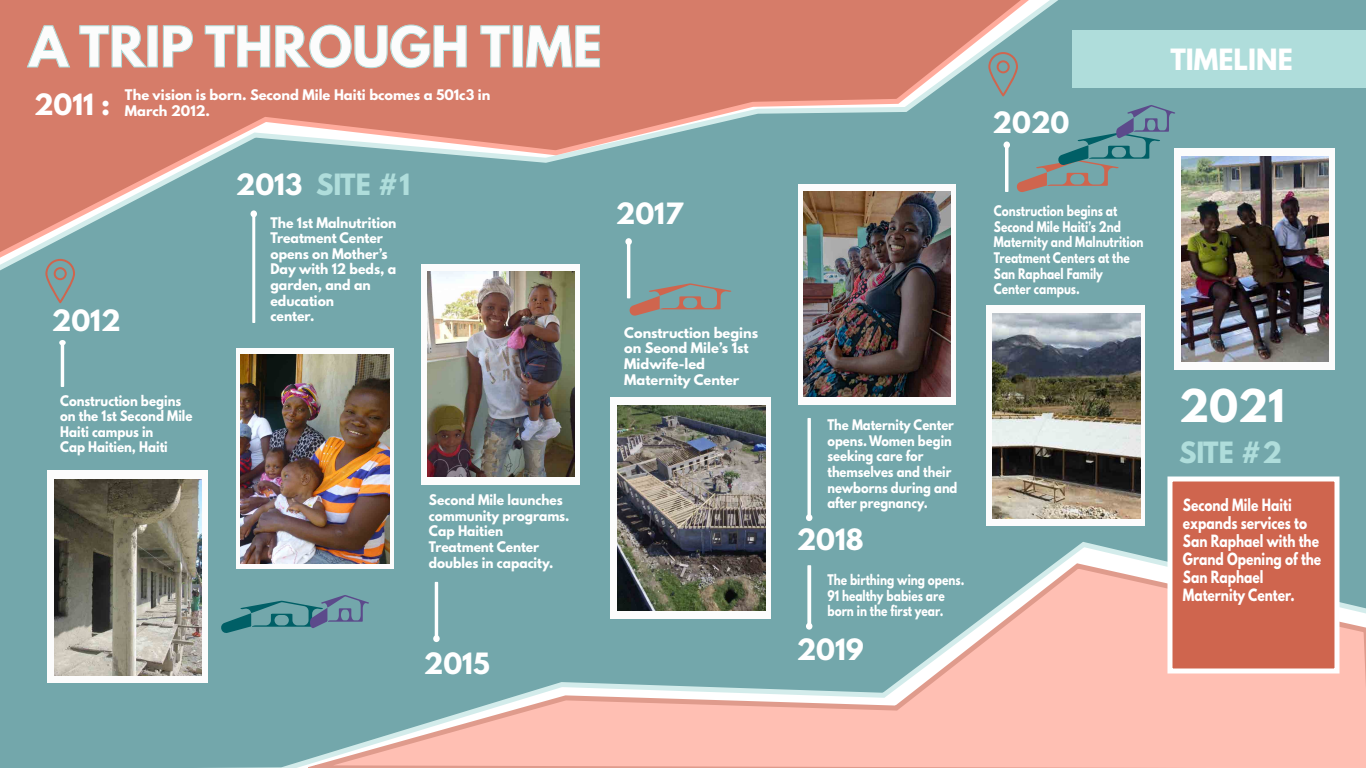
<style>
.page{position:relative;width:1366px;height:768px;background:#73a7ab}
.page>*{position:absolute;margin:0;border:0;box-sizing:border-box;transform-origin:0 0}
.t1{font:700 50px "League Spartan";color:#fcfcfc}
.t2{font:700 40px "League Spartan";color:#fff}
.t3{font:700 26px "League Spartan";color:#fff}
.t4{font:700 26px "League Spartan";color:#afdddb}
.t5{font:700 15px/18px "League Spartan";color:#fff;scale:.82 1}
.t6{font:700 13px/15.6px "League Spartan";color:#fff;scale:.82 1}
.t7{font:700 13px/15.6px "League Spartan";color:#fff}
.t8{font:700 13px/15.6px "League Spartan";color:#fff;scale:.89 1}
.t9{font:700 13px/15.6px "League Spartan";color:#fff;scale:.96 1}
.t10{font:700 13px/15.6px "League Spartan";color:#fff;scale:.94 1}
.t11{font:700 13px/15.6px "League Spartan";color:#fff;scale:.9 1}
</style>
<div class="page">
<svg style="left:309px;top:563px;width:1057px;height:205px;background:#c0b7b2"></svg>
<svg style="left:0;top:0;width:1037px;height:262px;background:#ab968f"></svg>
<div style="left:1072px;top:30px;width:294px;height:58px;background:#afdddb"></div>
<svg style="left:26px;top:24px;width:45px;height:44px;background:#d28573"></svg>
<svg style="left:79px;top:25px;width:68px;height:43px;background:#d18776"></svg>
<div style="left:147px;top:25px;width:11px;height:43px;border:1px solid #afdddb"></div>
<svg style="left:162px;top:25px;width:32px;height:43px"></svg>
<svg style="left:204px;top:24px;width:263px;height:45px;background:#d18776"></svg>
<svg style="left:480px;top:25px;width:31px;height:43px"></svg>
<div style="left:513px;top:25px;width:10px;height:43px;border:1px solid #afdddb"></div>
<svg style="left:525px;top:25px;width:76px;height:43px;background:#d08979"></svg>
<div style="left:421px;top:264px;width:159px;height:221px;background:#fcfcfc"></div>
<div style="left:611px;top:397px;width:160px;height:222px;background:#fcfcfc"></div>
<div style="left:798px;top:184px;width:158px;height:221px;background:#fcfcfc"></div>
<div style="left:986px;top:305px;width:159px;height:221px;background:#fcfcfc"></div>
<div style="left:1174px;top:148px;width:161px;height:221px;background:#fcfcfc"></div>
<hr style="left:61px;top:342px;width:3px;height:45px;background:#fff">
<svg style="left:59px;top:340px;width:7px;height:5px"></svg>
<hr style="left:252px;top:213px;width:3px;height:110px;background:#fff">
<div style="left:251px;top:210px;width:6px;height:7px;background:#fff;border-radius:50%"></div>
<hr style="left:435px;top:582px;width:3px;height:58px;background:#fff">
<div style="left:433px;top:635px;width:7px;height:7px;background:#fff;border-radius:50%"></div>
<hr style="left:627px;top:241px;width:3px;height:57px;background:#fff">
<div style="left:625px;top:238px;width:7px;height:7px;background:#fff;border-radius:50%"></div>
<svg style="left:807px;top:565px;width:4px;height:61px"></svg>
<div style="left:806px;top:623px;width:6px;height:7px;background:#fff;border-radius:50%"></div>
<hr style="left:808px;top:418px;width:3px;height:100px;background:#fff">
<div style="left:806px;top:514px;width:6px;height:7px;background:#fff;border-radius:50%"></div>
<div style="left:1004px;top:141px;width:6px;height:7px;background:#fff;border-radius:50%"></div>
<hr style="left:1005px;top:145px;width:3px;height:47px;background:#fff">
<img style="left:617px;top:405px;width:148px;height:206px">
<img style="left:803px;top:191px;width:148px;height:206px">
<img style="left:1181px;top:156px;width:148px;height:206px">
<img style="left:992px;top:313px;width:148px;height:206px">
<img style="left:427px;top:271px;width:148px;height:206px">
<div style="left:47px;top:470px;width:161px;height:213px;background:#fcfcfc"></div>
<img style="left:54px;top:479px;width:148px;height:197px">
<div style="left:236px;top:348px;width:158px;height:221px;background:#fcfcfc"></div>
<img style="left:241px;top:354px;width:148px;height:210px">
<div style="left:1171px;top:480px;width:165px;height:190px;background:#cf654e"></div>
<div style="left:1168px;top:476px;width:172px;height:198px;border:5px solid #fff"></div>
<svg style="left:45px;top:259px;width:30px;height:44px"></svg>
<svg style="left:988px;top:52px;width:30px;height:44px"></svg>
<svg style="left:627px;top:283px;width:105px;height:34px;background:#8a9895"></svg>
<svg style="left:218px;top:595px;width:151px;height:40px;background:#61959e"></svg>
<svg style="left:1014px;top:105px;width:161px;height:89px;background:#719ba0"></svg>
<h1 class="t1" style="left:29px;top:8px;width:575px">A TRIP THROUGH TIME</h1>
<h3 class="t3" style="left:34px;top:84px;width:78px">2011 :</h3>
<p class="t7" style="left:125px;top:87px;width:367px">The vision is born. Second Mile Haiti bcomes a 501c3 in<br>March 2012.</p>
<h3 class="t3" style="left:52px;top:300px;width:70px">2012</h3>
<p class="t11" style="left:60px;top:392px;width:149px">Construction begins on the 1st Second Mile<br>Haiti campus in<br>Cap Haitien, Haiti</p>
<h3 class="t3" style="left:236px;top:164px;width:68px">2013</h3>
<h3 class="t4" style="left:316px;top:164px;width:96px">SITE #1</h3>
<p class="t9" style="left:270px;top:214px;width:133px">The 1st Malnutrition<br>Treatment Center opens on Mother’s<br>Day with 12 beds, a garden, and an education<br>center.</p>
<p class="t10" style="left:429px;top:492px;width:151px">Second Mile launches community programs.<br>Cap Haitien<br>Treatment Center doubles in capacity.</p>
<h3 class="t3" style="left:616px;top:193px;width:69px">2017</h3>
<p class="t7" style="left:624px;top:324px;width:135px">Construction begins on Seond Mile’s 1st<br>Midwife-led<br>Maternity Center</p>
<h3 class="t3" style="left:424px;top:643px;width:67px">2015</h3>
<h3 class="t3" style="left:993px;top:102px;width:78px">2020</h3>
<h3 class="t3" style="left:1170px;top:39px;width:124px">TIMELINE</h3>
<p class="t6" style="left:994px;top:203px;width:184px">Construction begins at<br>Second Mile Haiti’s 2nd<br>Maternity and Malnutrition<br>Treatment Centers at the<br>San Raphael Family<br>Center campus.</p>
<p class="t8" style="left:827px;top:417px;width:148px">The Maternity Center opens. Women begin seeking care for themselves and their newborns during and after pregnancy.</p>
<h3 class="t3" style="left:797px;top:519px;width:69px">2018</h3>
<p class="t6" style="left:827px;top:572px;width:169px">The birthing wing opens.<br>91 healthy babies are born in the first year.</p>
<h3 class="t3" style="left:797px;top:629px;width:69px">2019</h3>
<h2 class="t2" style="left:1179px;top:374px;width:107px">2021</h2>
<h3 class="t4" style="left:1179px;top:432px;width:105px">SITE #2</h3>
<p class="t5" style="left:1183px;top:496px;width:170px">Second Mile Haiti expands services to<br>San Raphael with the<br>Grand Opening of the<br>San Raphael<br>Maternity Center.</p>
</div>
